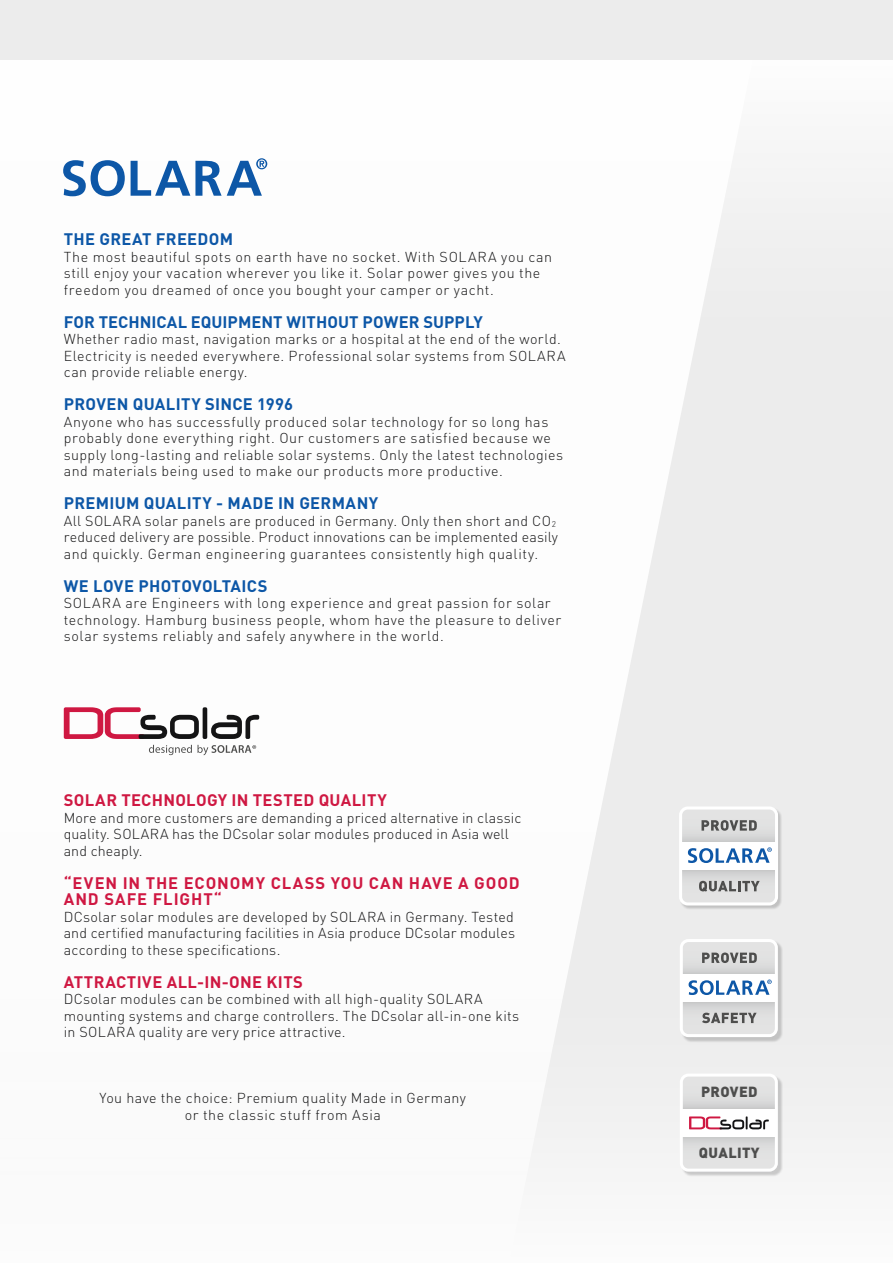
<style>
.page{position:relative;width:893px;height:1263px;background:#fff}
.page>*{position:absolute;margin:0;border:0;box-sizing:border-box;transform-origin:0 0}
.t1{font:700 16.5px "DIN";letter-spacing:.015em;color:#0d57a7}
.t2{font:700 16.5px "DIN";letter-spacing:.02em;color:#cf1842}
.t3{font:700 16.5px/16.5px "DIN";letter-spacing:.04em;color:#cf1842}
.t4{font:900 14.55px "DIN";letter-spacing:.025em;color:#4e4e4d}
.t5{font:300 14.25px/16.5px "DIN";letter-spacing:.035em;color:#141415}
.t6{font:300 14.25px/16.5px "DIN";letter-spacing:.01em;color:#141415}
.s1{font-size:8.25px}
</style>
<div class="page">
<div style="left:0;top:60px;width:893px;height:1203px;background:#ececec"></div>
<svg style="left:0;top:363px;width:691px;height:608px;fill:#fdfdfd"></svg>
<div style="left:0;top:59px;width:893px;height:304px;background:#fff"></div>
<div style="left:0;top:971px;width:893px;height:292px;background:#fff"></div>
<div style="left:0;top:0;width:893px;height:60px;background:#ececec"></div>
<svg style="left:63px;top:160px;width:62px;height:36px"></svg>
<svg style="left:131px;top:158px;width:136px;height:38px"></svg>
<svg style="left:64px;top:707px;width:135px;height:32px;background:#cba0aa"></svg>
<hr style="left:203px;top:707px;width:4px;height:32px;background:#141415;border-radius:2px">
<svg style="left:211px;top:715px;width:48px;height:24px"></svg>
<svg style="left:149px;top:745px;width:107px;height:10px"></svg>
<div style="left:680px;top:807px;width:103px;height:103px;background:#141415;opacity:.2"></div>
<div style="left:679px;top:806px;width:99px;height:99px;border:3px solid #fff;border-radius:7px"></div>
<svg style="left:681px;top:808px;width:95px;height:96px"></svg>
<div style="left:681px;top:941px;width:102px;height:102px;background:#141415;opacity:.2"></div>
<div style="left:680px;top:939px;width:98px;height:98px;border:3px solid #fff;border-radius:7px"></div>
<svg style="left:681px;top:940px;width:95px;height:95px"></svg>
<div style="left:681px;top:1075px;width:102px;height:102px;background:#141415;opacity:.2"></div>
<div style="left:680px;top:1073px;width:98px;height:98px;border:3px solid #fff;border-radius:7px"></div>
<svg style="left:681px;top:1075px;width:95px;height:95px"></svg>
<p class="t1" style="left:64px;top:229px;width:171px">THE GREAT FREEDOM</p>
<p class="t5" style="left:64px;top:248px;width:490px">The most beautiful spots on earth have no socket. With SOLARA you can still enjoy your vacation wherever you like it. Solar power gives you the freedom you dreamed of once you bought your camper or yacht.</p>
<p class="t1" style="left:64px;top:311px;width:421px">FOR TECHNICAL EQUIPMENT WITHOUT POWER SUPPLY</p>
<p class="t5" style="left:64px;top:331px;width:503px">Whether radio mast, navigation marks or a hospital at the end of the world.<br>Electricity is needed everywhere. Professional solar systems from SOLARA can provide reliable energy.</p>
<p class="t1" style="left:64px;top:394px;width:231px">PROVEN QUALITY SINCE 1996</p>
<p class="t5" style="left:64px;top:413px;width:501px">Anyone who has successfully produced solar technology for so long has probably done everything right. Our customers are satisfied because we supply long-lasting and reliable solar systems. Only the latest technologies and materials being used to make our products more productive.</p>
<p class="t1" style="left:64px;top:493px;width:316px">PREMIUM QUALITY - MADE IN GERMANY</p>
<p class="t5" style="left:64px;top:512px;width:496px">All SOLARA solar panels are produced in Germany. Only then short and CO<span class="s1">2 </span>reduced delivery are possible. Product innovations can be implemented easily and quickly. German engineering guarantees consistently high quality.</p>
<p class="t1" style="left:64px;top:575px;width:205px">WE LOVE PHOTOVOLTAICS</p>
<p class="t5" style="left:64px;top:595px;width:499px">SOLARA are Engineers with long experience and great passion for solar technology. Hamburg business people, whom have the pleasure to deliver solar systems reliably and safely anywhere in the world.</p>
<p class="t2" style="left:64px;top:790px;width:325px">SOLAR TECHNOLOGY IN TESTED QUALITY</p>
<p class="t6" style="left:64px;top:809px;width:459px">More and more customers are demanding a priced alternative in classic quality. SOLARA has the DCsolar solar modules produced in Asia well and cheaply.</p>
<p class="t3" style="left:64px;top:874px;width:457px">“EVEN IN THE ECONOMY CLASS YOU CAN HAVE A GOOD<br>AND SAFE FLIGHT“</p>
<p class="t5" style="left:64px;top:908px;width:453px;text-align:justify">DCsolar solar modules are developed by SOLARA in Germany. Tested and certified manufacturing facilities in Asia produce DCsolar modules according to these specifications.</p>
<p class="t2" style="left:64px;top:971px;width:241px">ATTRACTIVE ALL-IN-ONE KITS</p>
<p class="t5" style="left:64px;top:991px;width:457px">DCsolar modules can be combined with all high-quality SOLARA mounting systems and charge controllers. The DCsolar all-in-one kits in SOLARA quality are very price attractive.</p>
<p class="t5" style="left:100px;top:1090px;width:368px;text-align:center">You have the choice: Premium quality Made in Germany or the classic stuff from Asia</p>
<p class="t4" style="left:701px;top:1082px;width:58px">PROVED</p>
<p class="t4" style="left:699px;top:1142px;width:62px">QUALITY</p>
</div>
